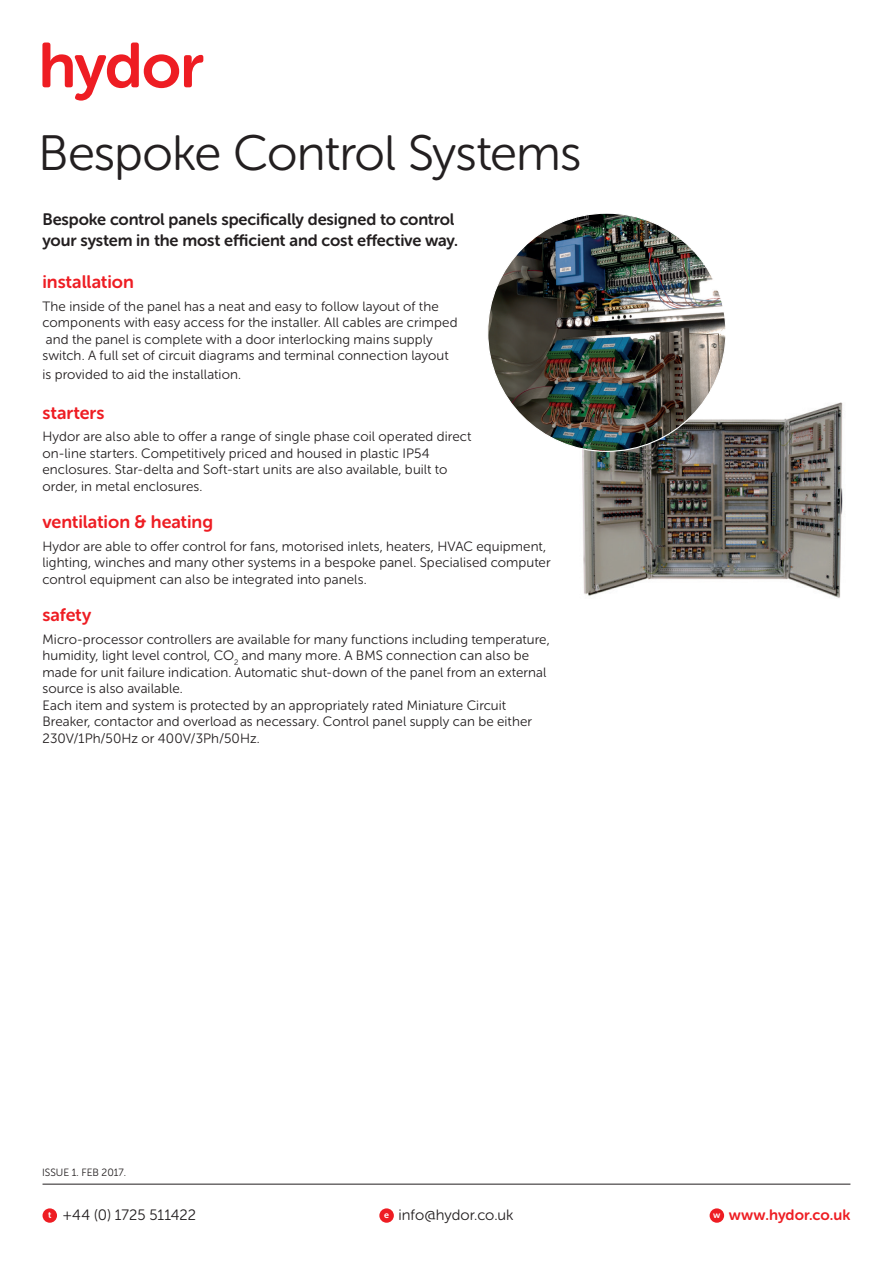
<style>
.page{position:relative;width:893px;height:1263px;background:#fff}
.page>*{position:absolute;margin:0;border:0;box-sizing:border-box;transform-origin:0 0}
.t1{font:49.5px "Museo Sans Rounded 300";letter-spacing:-.02em;color:#231f20}
.t2{font:18px "Museo Sans Rounded 700";color:#ee1d23}
.t3{font:16.5px/21px "Museo Sans Rounded 700";letter-spacing:-.01em;color:#231f20}
.t4{font:15px "Museo Sans Rounded 300";color:#231f20}
.t5{font:15px "Museo Sans Rounded 700";letter-spacing:.005em;color:#ee1d23}
.t6{font:13.5px/16.5px "Museo Sans Rounded 300";letter-spacing:.005em;color:#231f20}
.t7{font:10.5px "Museo Sans Rounded 300";color:#231f20}
.s1{font-family:"Museo Sans Rounded 700";font-size:9px;color:#fff}
.s2{font-size:9px;color:#fff}
</style>
<div class="page">
<hr style="left:43px;top:1184px;width:807px;height:1px;background:#231f20">
<svg style="left:42px;top:43px;width:161px;height:58px"></svg>
<div style="left:379px;top:1208px;width:15px;height:15px;background:#ee1d23;border-radius:50%"></div>
<div style="left:43px;top:1208px;width:14px;height:15px;background:#ee1d23;border-radius:50%"></div>
<div style="left:710px;top:1208px;width:14px;height:15px;background:#ee1d23;border-radius:50%"></div>
<img style="left:577px;top:402px;width:266px;height:196px">
<img style="left:488px;top:213px;width:238px;height:238px;border-radius:119px">
<h1 class="t1" style="left:38px;top:126px;width:545px">Bespoke Control Systems</h1>
<p class="t3" style="left:42px;top:209px;width:417px">Bespoke control panels specifically designed to control your system in the most efficient and cost effective way.</p>
<h2 class="t2" style="left:42px;top:272px;width:93px">installation</h2>
<p class="t6" style="left:42px;top:298px;width:417px">The inside of the panel has a neat and easy to follow layout of the components with easy access for the installer. All cables are crimped and the panel is complete with a door interlocking mains supply switch. A full set of circuit diagrams and terminal connection layout</p>
<p class="t6" style="left:42px;top:366px;width:200px">is provided to aid the installation.</p>
<h2 class="t2" style="left:42px;top:402px;width:64px">starters</h2>
<p class="t6" style="left:42px;top:428px;width:431px">Hydor are also able to offer a range of single phase coil operated direct on-line starters. Competitively priced and housed in plastic IP54 enclosures. Star-delta and Soft-start units are also available, built to order, in metal enclosures.</p>
<h2 class="t2" style="left:42px;top:512px;width:172px">ventilation &amp; heating</h2>
<p class="t6" style="left:42px;top:538px;width:510px">Hydor are able to offer control for fans, motorised inlets, heaters, HVAC equipment, lighting, winches and many other systems in a bespoke panel. Specialised computer control equipment can also be integrated into panels.</p>
<h2 class="t2" style="left:42px;top:605px;width:50px">safety</h2>
<p class="t6" style="left:42px;top:631px;width:509px">Micro-processor controllers are available for many functions including temperature, humidity, light level control, CO<sub>2</sub> and many more. A BMS connection can also be made for unit failure indication. Automatic shut-down of the panel from an external source is also available.<br>Each item and system is protected by an appropriately rated Miniature Circuit Breaker, contactor and overload as necessary. Control panel supply can be either 230V/1Ph/50Hz or 400V/3Ph/50Hz.</p>
<p class="t7" style="left:42px;top:1167px;width:86px">ISSUE 1. FEB 2017.</p>
<p class="t4" style="left:48px;top:1207px;width:149px"><span class="s1">t</span> +44 (0) 1725 511422</p>
<p class="t4" style="left:384px;top:1207px;width:131px"><span class="s1">e</span> info@hydor.co.uk</p>
<p class="t5" style="left:713px;top:1207px;width:139px"><span class="s2">w</span> www.hydor.co.uk</p>
</div>
